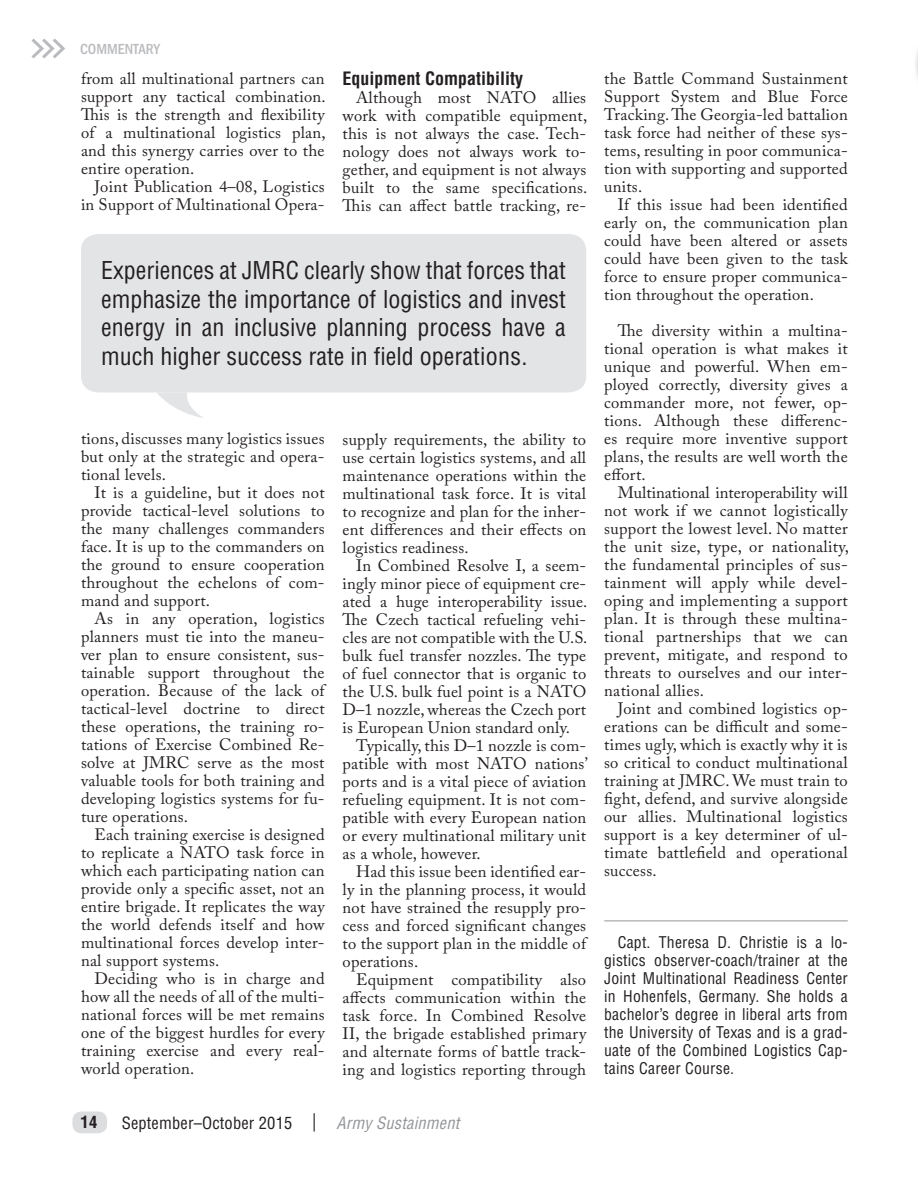
<style>
.page{position:relative;width:918px;height:1188px;background:#fff}
.page>*{position:absolute;margin:0;border:0;box-sizing:border-box;transform-origin:0 0}
.Call_Out{font:condensed 24px/28.5px "Helvetica LT Std";color:#231f20;text-align:justify}
.Subheads{font:700 condensed 18px "Helvetica LT Std";color:#231f20}
.Article_Text{font:16.5px/18px "Adobe Caslon Pro";letter-spacing:.015em;color:#231f20;text-align:justify}
.t1{font:condensed 16.5px "Helvetica LT Std";letter-spacing:.01em;color:#231f20}
.t2{font:italic condensed 16.5px "Helvetica LT Std";letter-spacing:.01em;color:#939598}
.t3{font:700 condensed 16.5px "Helvetica LT Std";color:#231f20}
.Bios{font:condensed 15.75px/18px "Helvetica LT Std";letter-spacing:.015em;color:#231f20;text-align:justify}
.Article_Text-2{font:500 condensed 15px "Franklin Gothic";color:#babbbe}
</style>
<div class="page">
<svg style="left:314px;top:1113px;width:1px;height:19px"></svg>
<div style="left:72px;top:1112px;width:35px;height:21px;background:#dcdddf;border-radius:9px"></div>
<hr style="left:604px;top:921px;width:244px;height:1px;background:#939598">
<div style="left:81px;top:234px;width:505px;height:158px;background:#e3e4e6"></div>
<svg style="left:157px;top:392px;width:47px;height:26px"></svg>
<svg style="left:31px;top:38px;width:34px;height:21px"></svg>
<p class="Article_Text-2" style="left:80px;top:39px;width:81px">COMMENTARY</p>
<p class="Article_Text" style="left:81px;top:70px;width:246px">from all multinational partners can support any tactical combination.<br>This is the strength and flexibility of a multinational logistics plan, and this synergy carries over to the entire operation.</p>
<p class="Article_Text" style="left:81px;top:178px;width:245px;text-align:right">Joint Publication 4–08, Logistics in Support of Multinational Opera-</p>
<p class="Subheads" style="left:343px;top:67px;width:182px">Equipment Compatibility</p>
<p class="Article_Text" style="left:343px;top:88px;width:246px;text-indent:14px">Although most NATO allies work with compatible equipment, this is not always the case. Tech&shy;nology does not always work to&shy;gether, and equipment is not always built to the same specifications.<br>This can affect battle tracking, re-</p>
<p class="Call_Out" style="left:101px;top:256px;width:466px">Experiences at JMRC clearly show that forces that emphasize the importance of logistics and invest energy in an inclusive planning process have a much higher success rate in field operations.</p>
<p class="Article_Text" style="left:81px;top:430px;width:245px">tions, discusses many logistics issues but only at the strategic and opera&shy;tional levels.</p>
<p class="Article_Text" style="left:81px;top:484px;width:245px;text-indent:14px">It is a guideline, but it does not provide tactical-level solutions to the many challenges commanders face. It is up to the commanders on the ground to ensure cooperation throughout the echelons of com&shy;mand and support.</p>
<p class="Article_Text" style="left:81px;top:610px;width:245px;text-indent:14px">As in any operation, logistics planners must tie into the maneu&shy;ver plan to ensure consistent, sus&shy;tainable support throughout the operation. Because of the lack of tactical-level doctrine to direct these operations, the training ro&shy;tations of Exercise Combined Re&shy;solve at JMRC serve as the most valuable tools for both training and developing logistics systems for fu&shy;ture operations.</p>
<p class="Article_Text" style="left:81px;top:826px;width:245px;text-indent:14px">Each training exercise is designed to replicate a NATO task force in which each participating nation can provide only a specific asset, not an entire brigade. It replicates the way the world defends itself and how multinational forces develop inter&shy;nal support systems.</p>
<p class="Article_Text" style="left:81px;top:970px;width:245px;text-indent:14px">Deciding who is in charge and how all the needs of all of the multi&shy;national forces will be met remains one of the biggest hurdles for every training exercise and every real&shy;world operation.</p>
<p class="Article_Text" style="left:343px;top:430px;width:245px">supply requirements, the ability to use certain logistics systems, and all maintenance operations within the multinational task force. It is vital to recognize and plan for the inher&shy;ent differences and their effects on logistics readiness.</p>
<p class="Article_Text" style="left:343px;top:556px;width:246px;text-indent:14px">In Combined Resolve I, a seem&shy;ingly minor piece of equipment cre&shy;ated a huge interoperability issue.<br>The Czech tactical refueling vehi&shy;cles are not compatible with the U.S. bulk fuel transfer nozzles. The type of fuel connector that is organic to the U.S. bulk fuel point is a NATO D–1 nozzle, whereas the Czech port is European Union standard only.</p>
<p class="Article_Text" style="left:343px;top:736px;width:247px;text-indent:14px">Typically, this D–1 nozzle is com&shy;patible with most NATO nations’ ports and is a vital piece of aviation refueling equipment. It is not com&shy;patible with every European nation or every multinational military unit as a whole, however.</p>
<p class="Article_Text" style="left:343px;top:862px;width:245px;text-indent:14px">Had this issue been identified ear&shy;ly in the planning process, it would not have strained the resupply pro&shy;cess and forced significant changes to the support plan in the middle of operations.</p>
<p class="Article_Text" style="left:343px;top:970px;width:245px;text-indent:14px">Equipment compatibility also affects communication within the task force. In Combined Resolve II, the brigade established primary and alternate forms of battle track&shy;ing and logistics reporting through</p>
<p class="t3" style="left:81px;top:1112px;width:18px">14</p>
<p class="t1" style="left:122px;top:1112px;width:172px">September–October 2015</p>
<p class="t2" style="left:336px;top:1112px;width:125px">Army Sustainment</p>
<p class="Article_Text" style="left:604px;top:70px;width:245px">the Battle Command Sustainment Support System and Blue Force Tracking. The Georgia-led battalion task force had neither of these sys&shy;tems, resulting in poor communica&shy;tion with supporting and supported units.</p>
<p class="Article_Text" style="left:604px;top:196px;width:245px;text-indent:14px">If this issue had been identified early on, the communication plan could have been altered or assets could have been given to the task force to ensure proper communica&shy;tion throughout the operation.</p>
<p class="Article_Text" style="left:604px;top:322px;width:245px;text-indent:14px">The diversity within a multina&shy;tional operation is what makes it unique and powerful. When em&shy;ployed correctly, diversity gives a commander more, not fewer, op&shy;tions. Although these differenc&shy;es require more inventive support plans, the results are well worth the effort.</p>
<p class="Article_Text" style="left:604px;top:484px;width:246px;text-indent:14px">Multinational interoperability will not work if we cannot logistically support the lowest level. No matter the unit size, type, or nationality, the fundamental principles of sus&shy;tainment will apply while devel&shy;oping and implementing a support plan. It is through these multina&shy;tional partnerships that we can prevent, mitigate, and respond to threats to ourselves and our inter&shy;national allies.</p>
<p class="Article_Text" style="left:604px;top:700px;width:245px;text-indent:14px">Joint and combined logistics op&shy;erations can be difficult and some&shy;times ugly, which is exactly why it is so critical to conduct multinational training at JMRC. We must train to fight, defend, and survive alongside our allies. Multinational logistics support is a key determiner of ul&shy;timate battlefield and operational success.</p>
<p class="Bios" style="left:604px;top:933px;width:245px;text-indent:14px">Capt. Theresa D. Christie is a lo&shy;gistics observer-coach/trainer at the Joint Multinational Readiness Center in Hohenfels, Germany. She holds a bachelor’s degree in liberal arts from the University of Texas and is a grad&shy;uate of the Combined Logistics Cap&shy;tains Career Course.</p>
</div>
